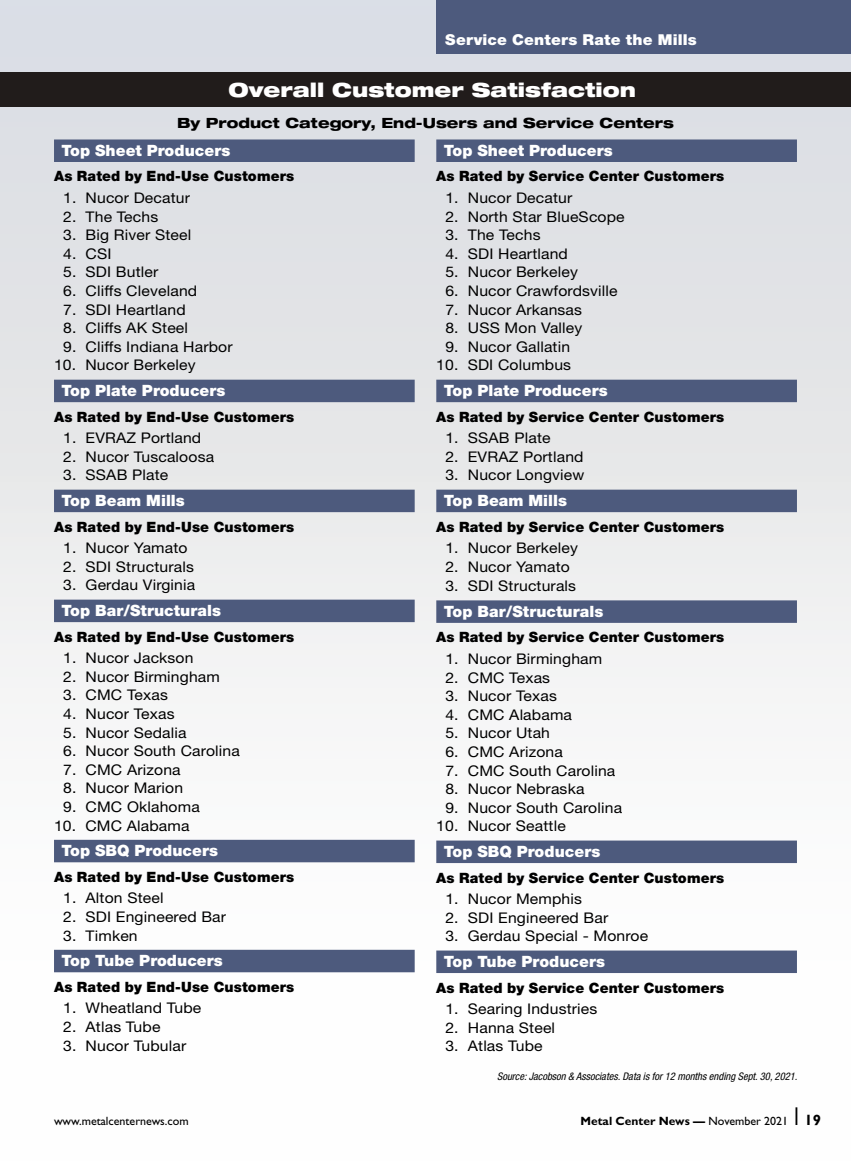
<style>
.page{position:relative;width:851px;height:1161px;background:#fff}
.page>*{position:absolute;margin:0;border:0;box-sizing:border-box;transform-origin:0 0}
.t1{font:900 expanded 19.5px "Helvetica Neue LT Std";color:#fff}
.t2{font:900 15.6px "Helvetica Neue LT Std";letter-spacing:.005em;color:#fff}
.t3{font:900 15px "Helvetica Neue LT Std";letter-spacing:.01em;color:#fff;scale:1.04 1}
.t4{font:14.7px "Helvetica Neue LT Std";letter-spacing:.01em;color:#000;scale:1.07 1}
.t5{font:900 14.25px "Helvetica Neue LT Std";letter-spacing:.01em;color:#000}
.t6{font:800 expanded 14.1px "Helvetica Neue LT Std";color:#000}
.t7{font:700 12px "Gill Sans Std";color:#000}
.t8{font:12px "Gill Sans Std";color:#000}
.t9{font:italic condensed 10.5px "Helvetica Neue LT Std";color:#000}
.s1{font-weight:400}
.s2{font-size:15px}
</style>
<div class="page">
<div style="left:0;top:0;width:850px;height:1161px;background:linear-gradient(to bottom,#d6d9de,#fff)"></div>
<div style="left:0;top:73px;width:850px;height:34px;background:#211c1b"></div>
<div style="left:54px;top:139px;width:360px;height:23px;background:#4d5a7d"></div>
<div style="left:54px;top:380px;width:360px;height:22px;background:#4d5a7d"></div>
<div style="left:54px;top:490px;width:360px;height:22px;background:#4d5a7d"></div>
<div style="left:54px;top:600px;width:360px;height:22px;background:#4d5a7d"></div>
<div style="left:54px;top:840px;width:360px;height:22px;background:#4d5a7d"></div>
<div style="left:54px;top:950px;width:360px;height:22px;background:#4d5a7d"></div>
<div style="left:436px;top:139px;width:361px;height:23px;background:#4d5a7d"></div>
<div style="left:436px;top:380px;width:361px;height:22px;background:#4d5a7d"></div>
<div style="left:436px;top:490px;width:361px;height:22px;background:#4d5a7d"></div>
<div style="left:436px;top:600px;width:361px;height:23px;background:#4d5a7d"></div>
<div style="left:436px;top:841px;width:361px;height:22px;background:#4d5a7d"></div>
<div style="left:436px;top:951px;width:361px;height:22px;background:#4d5a7d"></div>
<div style="left:436px;top:0;width:414px;height:54px;background:#4d5a7d"></div>
<p class="t3" style="left:445px;top:31px;width:243px">Service Centers Rate the Mills</p>
<h1 class="t1" style="left:228px;top:77px;width:409px">Overall Customer Satisfaction</h1>
<p class="t6" style="left:177px;top:114px;width:498px">By Product Category, End-Users and Service Centers</p>
<p class="t2" style="left:62px;top:141px;width:170px">Top Sheet Producers</p>
<p class="t5" style="left:54px;top:168px;width:242px">As Rated by End-Use Customers</p>
<p class="t4" style="left:63px;top:189px;width:120px">1. Nucor Decatur</p>
<p class="t4" style="left:63px;top:208px;width:90px">2. The Techs</p>
<p class="t4" style="left:63px;top:226px;width:121px">3. Big River Steel</p>
<p class="t4" style="left:63px;top:245px;width:47px">4. CSI</p>
<p class="t4" style="left:63px;top:263px;width:91px">5. SDI Butler</p>
<p class="t4" style="left:63px;top:282px;width:127px">6. Cliffs Cleveland</p>
<p class="t4" style="left:63px;top:301px;width:116px">7. SDI Heartland</p>
<p class="t4" style="left:63px;top:319px;width:118px">8. Cliffs AK Steel</p>
<p class="t4" style="left:63px;top:338px;width:160px">9. Cliffs Indiana Harbor</p>
<p class="t4" style="left:54px;top:356px;width:134px">10. Nucor Berkeley</p>
<p class="t2" style="left:62px;top:381px;width:165px">Top Plate Producers</p>
<p class="t5" style="left:54px;top:408px;width:242px">As Rated by End-Use Customers</p>
<p class="t4" style="left:63px;top:429px;width:131px">1. EVRAZ Portland</p>
<p class="t4" style="left:63px;top:448px;width:143px">2. Nucor Tuscaloosa</p>
<p class="t4" style="left:63px;top:466px;width:100px">3. SSAB Plate</p>
<p class="t2" style="left:62px;top:491px;width:125px">Top Beam Mills</p>
<p class="t5" style="left:54px;top:518px;width:242px">As Rated by End-Use Customers</p>
<p class="t4" style="left:63px;top:539px;width:118px">1. Nucor Yamato</p>
<p class="t4" style="left:63px;top:558px;width:124px">2. SDI Structurals</p>
<p class="t4" style="left:63px;top:576px;width:125px">3. Gerdau Virginia</p>
<p class="t2" style="left:62px;top:601px;width:161px">Top Bar/Structurals</p>
<p class="t5" style="left:54px;top:628px;width:242px">As Rated by End-Use Customers</p>
<p class="t4" style="left:63px;top:649px;width:123px">1. Nucor Jackson</p>
<p class="t4" style="left:63px;top:668px;width:148px">2. Nucor Birmingham</p>
<p class="t4" style="left:63px;top:686px;width:99px">3. CMC Texas</p>
<p class="t4" style="left:63px;top:705px;width:106px">4. Nucor Texas</p>
<p class="t4" style="left:63px;top:724px;width:117px">5. Nucor Sedalia</p>
<p class="t4" style="left:63px;top:742px;width:167px">6. Nucor South Carolina</p>
<p class="t4" style="left:63px;top:761px;width:111px">7. CMC Arizona</p>
<p class="t4" style="left:63px;top:779px;width:114px">8. Nucor Marion</p>
<p class="t4" style="left:63px;top:798px;width:129px">9. CMC Oklahoma</p>
<p class="t4" style="left:54px;top:817px;width:128px">10. CMC Alabama</p>
<p class="t2" style="left:62px;top:841px;width:158px">Top SBQ Producers</p>
<p class="t5" style="left:54px;top:868px;width:242px">As Rated by End-Use Customers</p>
<p class="t4" style="left:63px;top:889px;width:95px">1. Alton Steel</p>
<p class="t4" style="left:63px;top:908px;width:154px">2. SDI Engineered Bar</p>
<p class="t4" style="left:63px;top:927px;width:71px">3. Timken</p>
<p class="t2" style="left:62px;top:951px;width:163px">Top Tube Producers</p>
<p class="t5" style="left:54px;top:978px;width:242px">As Rated by End-Use Customers</p>
<p class="t4" style="left:63px;top:999px;width:131px">1. Wheatland Tube</p>
<p class="t4" style="left:63px;top:1018px;width:92px">2. Atlas Tube</p>
<p class="t4" style="left:63px;top:1037px;width:117px">3. Nucor Tubular</p>
<p class="t2" style="left:444px;top:141px;width:170px">Top Sheet Producers</p>
<p class="t5" style="left:436px;top:168px;width:289px">As Rated by Service Center Customers</p>
<p class="t4" style="left:445px;top:189px;width:120px">1. Nucor Decatur</p>
<p class="t4" style="left:445px;top:208px;width:169px">2. North Star BlueScope</p>
<p class="t4" style="left:445px;top:226px;width:90px">3. The Techs</p>
<p class="t4" style="left:445px;top:245px;width:116px">4. SDI Heartland</p>
<p class="t4" style="left:445px;top:263px;width:125px">5. Nucor Berkeley</p>
<p class="t4" style="left:445px;top:282px;width:162px">6. Nucor Crawfordsville</p>
<p class="t4" style="left:445px;top:301px;width:129px">7. Nucor Arkansas</p>
<p class="t4" style="left:445px;top:319px;width:130px">8. USS Mon Valley</p>
<p class="t4" style="left:445px;top:338px;width:118px">9. Nucor Gallatin</p>
<p class="t4" style="left:436px;top:356px;width:127px">10. SDI Columbus</p>
<p class="t2" style="left:444px;top:381px;width:165px">Top Plate Producers</p>
<p class="t5" style="left:436px;top:408px;width:289px">As Rated by Service Center Customers</p>
<p class="t4" style="left:445px;top:429px;width:100px">1. SSAB Plate</p>
<p class="t4" style="left:445px;top:448px;width:131px">2. EVRAZ Portland</p>
<p class="t4" style="left:445px;top:466px;width:131px">3. Nucor Longview</p>
<p class="t2" style="left:444px;top:491px;width:125px">Top Beam Mills</p>
<p class="t5" style="left:436px;top:518px;width:289px">As Rated by Service Center Customers</p>
<p class="t4" style="left:445px;top:539px;width:125px">1. Nucor Berkeley</p>
<p class="t4" style="left:445px;top:558px;width:118px">2. Nucor Yamato</p>
<p class="t4" style="left:445px;top:577px;width:124px">3. SDI Structurals</p>
<p class="t2" style="left:444px;top:602px;width:161px">Top Bar/Structurals</p>
<p class="t5" style="left:436px;top:629px;width:289px">As Rated by Service Center Customers</p>
<p class="t4" style="left:445px;top:650px;width:148px">1. Nucor Birmingham</p>
<p class="t4" style="left:445px;top:669px;width:99px">2. CMC Texas</p>
<p class="t4" style="left:445px;top:687px;width:106px">3. Nucor Texas</p>
<p class="t4" style="left:445px;top:706px;width:120px">4. CMC Alabama</p>
<p class="t4" style="left:445px;top:724px;width:99px">5. Nucor Utah</p>
<p class="t4" style="left:445px;top:743px;width:111px">6. CMC Arizona</p>
<p class="t4" style="left:445px;top:762px;width:160px">7. CMC South Carolina</p>
<p class="t4" style="left:445px;top:780px;width:131px">8. Nucor Nebraska</p>
<p class="t4" style="left:445px;top:799px;width:167px">9. Nucor South Carolina</p>
<p class="t4" style="left:436px;top:817px;width:122px">10. Nucor Seattle</p>
<p class="t2" style="left:444px;top:842px;width:158px">Top SBQ Producers</p>
<p class="t5" style="left:436px;top:869px;width:289px">As Rated by Service Center Customers</p>
<p class="t4" style="left:445px;top:890px;width:129px">1. Nucor Memphis</p>
<p class="t4" style="left:445px;top:909px;width:154px">2. SDI Engineered Bar</p>
<p class="t4" style="left:445px;top:927px;width:191px">3. Gerdau Special - Monroe</p>
<p class="t2" style="left:444px;top:952px;width:163px">Top Tube Producers</p>
<p class="t5" style="left:436px;top:979px;width:289px">As Rated by Service Center Customers</p>
<p class="t4" style="left:445px;top:1000px;width:143px">1. Searing Industries</p>
<p class="t4" style="left:445px;top:1019px;width:104px">2. Hanna Steel</p>
<p class="t4" style="left:445px;top:1037px;width:92px">3. Atlas Tube</p>
<p class="t9" style="left:497px;top:1070px;width:302px">Source: Jacobson &amp; Associates. Data is for 12 months ending Sept. 30, 2021.</p>
<p class="t8" style="left:54px;top:1114px;width:136px">www.metalcenternews.com</p>
<p class="t7" style="left:580px;top:1114px;width:242px">Metal Center News — <span class="s1">November 2021</span> ❘ <span class="s2">19</span></p>
</div>
